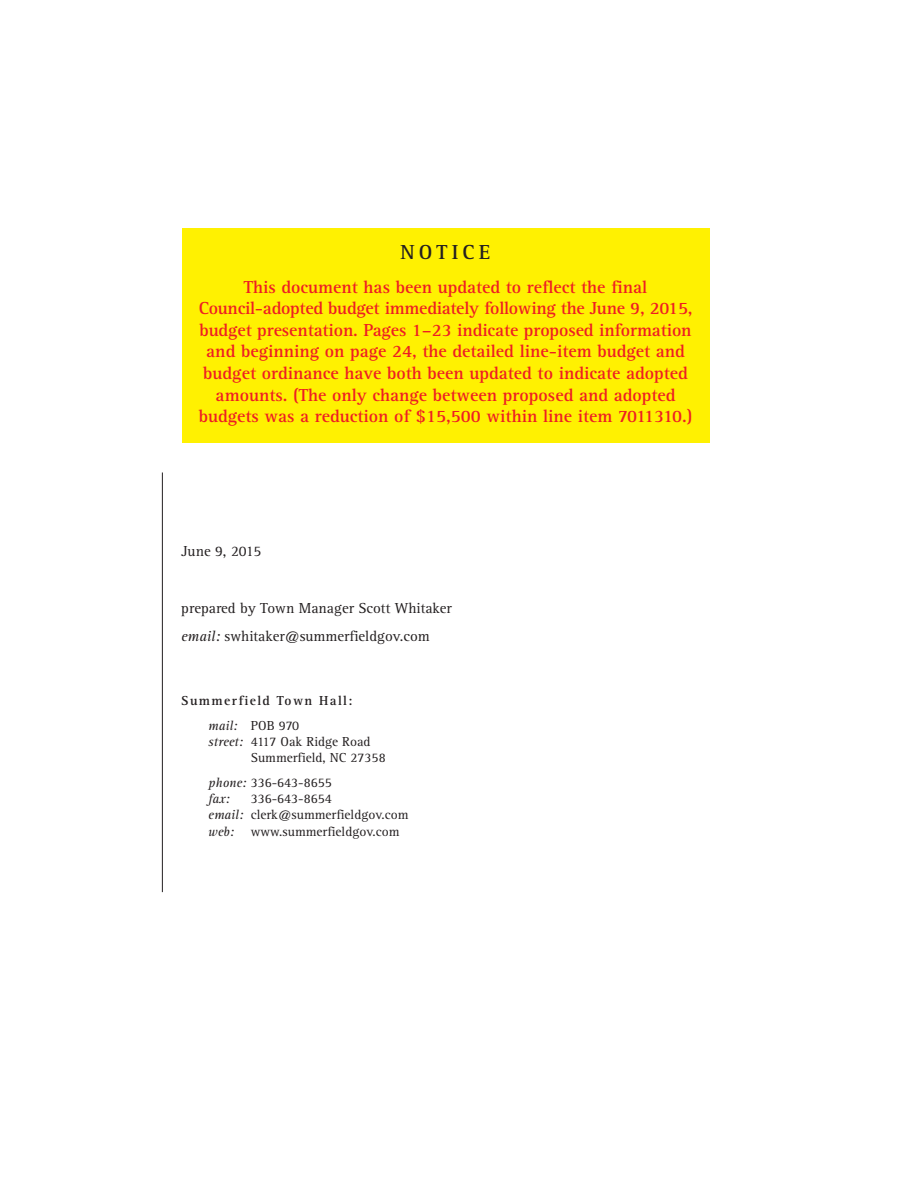
<style>
.page{position:relative;width:918px;height:1188px;background:#fff}
.page>*{position:absolute;margin:0;border:0;box-sizing:border-box;transform-origin:0 0}
.t1{font:700 21px "Rotis Serif";letter-spacing:.2em;color:#231f20}
.t2{font:700 18px/21.6px "Rotis Serif";color:#ee1d23;text-align:center}
.t3{font:15px/28.5px "Rotis Serif";color:#231f20}
.t4{font:13.5px/16.2px "Rotis Serif";color:#231f20}
.t5{font:700 13.5px/24.9px "Rotis Serif";letter-spacing:.1em;color:#231f20}
.s1{font-style:italic}
.s2{font-weight:400;font-style:italic}
.s3{font-weight:400}
</style>
<div class="page">
<hr style="left:162px;top:472px;width:1px;height:420px;background:#231f20">
<div style="left:182px;top:228px;width:527px;height:214px;background:#fff101"></div>
<p class="t1" style="left:401px;top:245px;width:91px">NOTICE</p>
<p class="t2" style="left:199px;top:278px;width:495px">This document has been updated to reflect the final Council-adopted budget immediately following the June 9, 2015, budget presentation. Pages 1–23 indicate proposed information and beginning on page 24, the detailed line-item budget and budget ordinance have both been updated to indicate adopted amounts. (The only change between proposed and adopted budgets was a reduction of $15,500 within line item 7011310.)</p>
<p class="t3" style="left:181px;top:538px;width:82px">June 9, 2015</p>
<p class="t3" style="left:181px;top:595px;width:272px">prepared by Town Manager Scott Whitaker <span class="s1">email:</span> swhitaker@summerfieldgov.com</p>
<p class="t5" style="left:208px;top:689px;width:146px;text-indent:-27px">Summerfield Town Hall: <span class="s2">mail:</span> <span class="s3">POB 970</span></p>
<p class="t4" style="left:251px;top:735px;width:136px;text-indent:-42px"><span class="s1">street:</span> 4117 Oak Ridge Road<br>Summerfield, NC 27358</p>
<p class="t4" style="left:208px;top:776px;width:125px"><span class="s1">phone:</span> 336-643-8655 <span class="s1">fax:</span></p>
<p class="t4" style="left:208px;top:792px;width:202px;text-indent:42px">336-643-8654<br><span class="s1">email:</span> clerk@summerfieldgov.com <span class="s1">web:</span> www.summerfieldgov.com</p>
</div>
